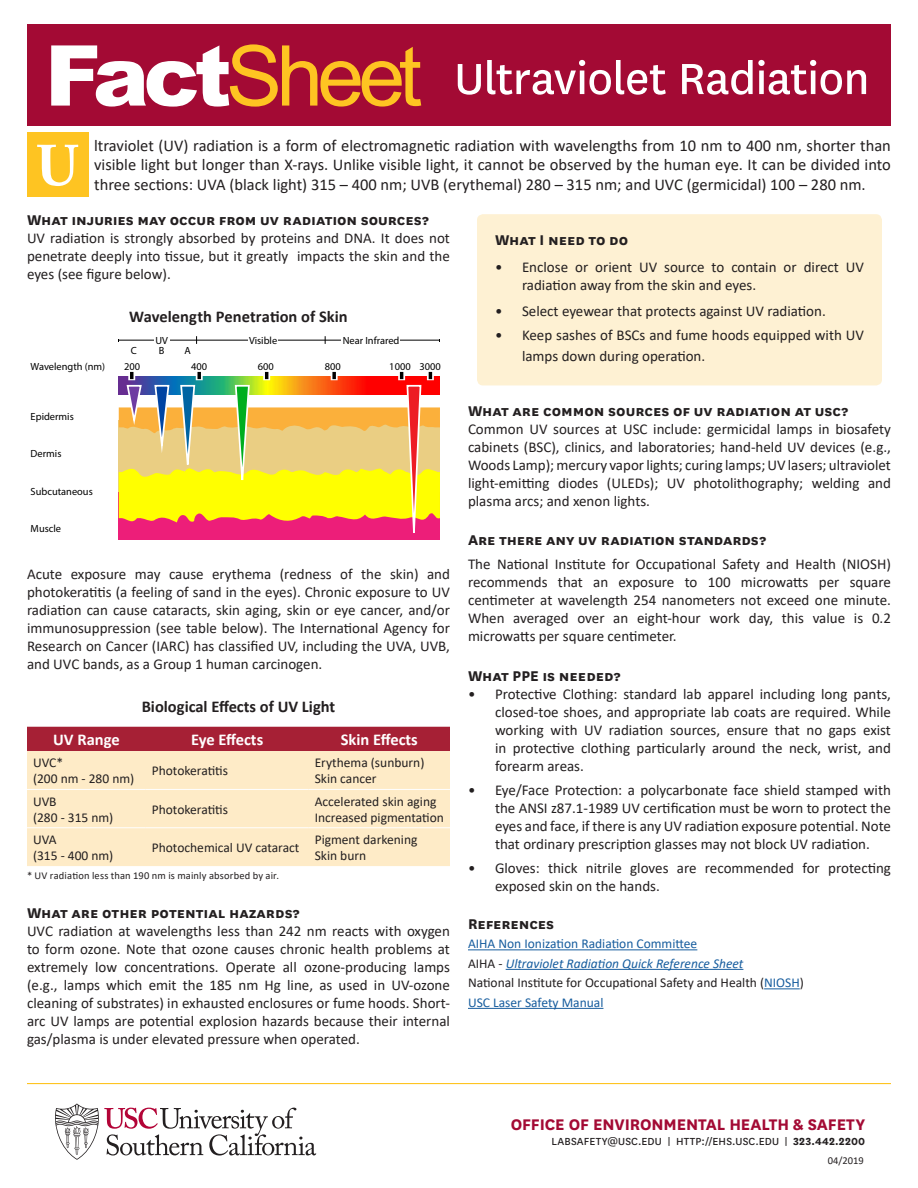
<style>
.page{position:relative;width:918px;height:1188px;background:#fff}
.page>*{position:absolute;margin:0;border:0;box-sizing:border-box;transform-origin:0 0}
.t1{font:84px "Arial";letter-spacing:-.07em;color:#fec422}
.t2{font:700 57px "Adobe Caslon Pro";color:#fff}
.t3{font:51px "National";letter-spacing:-.01em;color:#fff}
.t4{font:700 18px "National";letter-spacing:-.005em;color:#a30a34}
.preamble{font:16.5px/19.8px "Calibri";color:#231f20;text-align:justify}
.body_text_11_pt_left{font:700 16.5px "National";color:#231f20}
.body_text{font:700 16.5px "Calibri";color:#231f20}
.preamble-2{font:700 16.5px "National";color:#231f20}
.body_text-2{font:700 16.5px "Calibri";color:#fff}
.body_text_10_pt{font:15px/18px "Calibri";color:#231f20;text-align:justify}
.body_text-3{font:13.5px "Calibri";color:#231f20}
.body_text_11_pt_left-2{font:13.5px "Calibri";color:#175d9e}
.body_text_11_pt_left-3{font:13.5px "Calibri";color:#231f20}
.body_text_11_pt_left-4{font:italic 13.5px "Calibri";color:#175d9e}
.t5{font:12px "National";letter-spacing:.015em;color:#231f20}
.t6{font:10.5px "Calibri";letter-spacing:.015em;color:#231f20}
.t7{font:10.35px "Myriad Pro";color:#000}
.s1{font-weight:900;color:#fff}
.s2{font-style:normal;color:#231f20}
.s3{color:#175d9e}
.s4{font-weight:700}
</style>
<div class="page">
<div style="left:27px;top:24px;width:864px;height:102px;background:#a30a34"></div>
<hr style="left:27px;top:1083px;width:864px;height:1px;background:#fec422">
<svg style="left:55px;top:1103px;width:261px;height:57px"></svg>
<div style="left:119px;top:468px;width:321px;height:72px;background:#ed1e79"></div>
<hr style="left:119px;top:340px;width:321px;height:1px;background:#000">
<div style="left:154px;top:334px;width:15px;height:12px;background:#fff"></div>
<div style="left:248px;top:334px;width:30px;height:12px;background:#fff"></div>
<div style="left:342px;top:334px;width:58px;height:12px;background:#fff"></div>
<svg style="left:119px;top:372px;width:321px;height:161px"></svg>
<div style="left:27px;top:727px;width:423px;height:24px;background:#a62035"></div>
<div style="left:27px;top:751px;width:423px;height:115px;background:#feebc7"></div>
<hr style="left:27px;top:789px;width:119px;height:1px;background:#fff">
<hr style="left:146px;top:789px;width:163px;height:1px;background:#fff">
<hr style="left:309px;top:789px;width:141px;height:1px;background:#fff">
<hr style="left:27px;top:828px;width:119px;height:1px;background:#fff">
<hr style="left:146px;top:828px;width:163px;height:1px;background:#fff">
<hr style="left:309px;top:828px;width:141px;height:1px;background:#fff">
<hr style="left:468px;top:949px;width:229px;height:1px;background:#175d9e">
<hr style="left:506px;top:969px;width:237px;height:1px;background:#175d9e">
<hr style="left:764px;top:988px;width:36px;height:1px;background:#175d9e">
<hr style="left:468px;top:1008px;width:135px;height:1px;background:#175d9e">
<div style="left:27px;top:132px;width:61px;height:64px;background:#fec422"></div>
<div style="left:477px;top:214px;width:405px;height:171px;background:#fef1d3;border-radius:6px"></div>
<h1 class="t1" style="left:45px;top:18px;width:378px"><span class="s1">Fact</span>Sheet</h1>
<p class="t3" style="left:454px;top:45px;width:417px">Ultraviolet Radiation</p>
<p class="t2" style="left:37px;top:132px;width:43px">U</p>
<p class="preamble" style="left:94px;top:135px;width:798px">ltraviolet (UV) radiation is a form of electromagnetic radiation with wavelengths from 10 nm to 400 nm, shorter than visible light but longer than X-rays. Unlike visible light, it cannot be observed by the human eye. It can be divided into three sections: UVA (black light) 315 – 400 nm; UVB (erythemal) 280 – 315 nm; and UVC (germicidal) 100 – 280 nm.</p>
<p class="body_text_11_pt_left" style="left:27px;top:208px;width:404px">What injuries may occur from uv radiation sources?</p>
<p class="body_text_10_pt" style="left:27px;top:229px;width:425px">UV radiation is strongly absorbed by proteins and DNA. It does not penetrate deeply into tissue, but it greatly impacts the skin and the eyes (see figure below).</p>
<p class="body_text" style="left:129px;top:305px;width:220px">Wavelength Penetration of Skin</p>
<p class="t7" style="left:155px;top:334px;width:14px">UV</p>
<p class="t7" style="left:249px;top:334px;width:30px">Visible</p>
<p class="t7" style="left:343px;top:334px;width:58px">Near Infrared</p>
<p class="t7" style="left:131px;top:344px;width:8px">C</p>
<p class="t7" style="left:159px;top:344px;width:7px">B</p>
<p class="t7" style="left:184px;top:344px;width:8px">A</p>
<p class="t7" style="left:31px;top:360px;width:76px">Wavelength (nm)</p>
<p class="t7" style="left:124px;top:360px;width:18px">200</p>
<p class="t7" style="left:191px;top:360px;width:18px">400</p>
<p class="t7" style="left:258px;top:360px;width:18px">600</p>
<p class="t7" style="left:325px;top:360px;width:18px">800</p>
<p class="t7" style="left:389px;top:360px;width:53px">1000 3000</p>
<p class="t7" style="left:31px;top:410px;width:45px">Epidermis</p>
<p class="t7" style="left:31px;top:447px;width:32px">Dermis</p>
<p class="t7" style="left:31px;top:485px;width:64px">Subcutaneous</p>
<p class="t7" style="left:31px;top:522px;width:32px">Muscle</p>
<p class="body_text_10_pt" style="left:27px;top:565px;width:425px">Acute exposure may cause erythema (redness of the skin) and photokeratitis (a feeling of sand in the eyes). Chronic exposure to UV radiation can cause cataracts, skin aging, skin or eye cancer, and/or immunosuppression (see table below). The International Agency for Research on Cancer (IARC) has classified UV, including the UVA, UVB, and UVC bands, as a Group 1 human carcinogen.</p>
<p class="body_text" style="left:142px;top:695px;width:195px">Biological Effects of UV Light</p>
<p class="body_text-2" style="left:53px;top:728px;width:68px">UV Range</p>
<p class="body_text-2" style="left:191px;top:728px;width:74px">Eye Effects</p>
<p class="body_text-2" style="left:341px;top:728px;width:79px">Skin Effects</p>
<p class="body_text-3" style="left:33px;top:753px;width:32px">UVC*</p>
<p class="body_text-3" style="left:33px;top:770px;width:103px">(200 nm - 280 nm)</p>
<p class="body_text-3" style="left:315px;top:753px;width:111px">Erythema (sunburn)</p>
<p class="body_text-3" style="left:315px;top:770px;width:63px">Skin cancer</p>
<p class="body_text-3" style="left:152px;top:761px;width:78px">Photokeratitis</p>
<p class="body_text-3" style="left:33px;top:792px;width:25px">UVB</p>
<p class="body_text-3" style="left:33px;top:808px;width:82px">(280 - 315 nm)</p>
<p class="body_text-3" style="left:33px;top:830px;width:25px">UVA</p>
<p class="body_text-3" style="left:33px;top:846px;width:82px">(315 - 400 nm)</p>
<p class="body_text-3" style="left:152px;top:800px;width:78px">Photokeratitis</p>
<p class="body_text-3" style="left:152px;top:838px;width:149px">Photochemical UV cataract</p>
<p class="body_text-3" style="left:315px;top:792px;width:123px">Accelerated skin aging</p>
<p class="body_text-3" style="left:315px;top:808px;width:131px">Increased pigmentation</p>
<p class="body_text-3" style="left:315px;top:830px;width:104px">Pigment darkening</p>
<p class="body_text-3" style="left:315px;top:846px;width:53px">Skin burn</p>
<p class="t6" style="left:27px;top:868px;width:254px">* UV radiation less than 190 nm is mainly absorbed by air.</p>
<p class="preamble-2" style="left:27px;top:901px;width:275px">What are other potential hazards?</p>
<p class="body_text_10_pt" style="left:27px;top:921px;width:425px">UVC radiation at wavelengths less than 242 nm reacts with oxygen to form ozone. Note that ozone causes chronic health problems at extremely low concentrations. Operate all ozone-producing lamps (e.g., lamps which emit the 185 nm Hg line, as used in UV-ozone cleaning of substrates) in exhausted enclosures or fume hoods. Short&shy;arc UV lamps are potential explosion hazards because their internal gas/plasma is under elevated pressure when operated.</p>
<p class="preamble-2" style="left:495px;top:228px;width:135px">What I need to do</p>
<p class="body_text_10_pt" style="left:522px;top:257px;width:343px;text-indent:-27px">• Enclose or orient UV source to contain or direct UV radiation away from the skin and eyes.</p>
<p class="body_text_10_pt" style="left:495px;top:302px;width:332px">• Select eyewear that protects against UV radiation.</p>
<p class="body_text_10_pt" style="left:522px;top:325px;width:343px;line-height:20.7px;text-indent:-27px">• Keep sashes of BSCs and fume hoods equipped with UV lamps down during operation.</p>
<p class="body_text_11_pt_left" style="left:468px;top:399px;width:382px">What are common sources of uv radiation at usc?</p>
<p class="body_text_10_pt" style="left:468px;top:419px;width:425px">Common UV sources at USC include: germicidal lamps in biosafety cabinets (BSC), clinics, and laboratories; hand-held UV devices (e.g., Woods Lamp); mercury vapor lights; curing lamps; UV lasers; ultraviolet light-emitting diodes (ULEDs); UV photolithography; welding and plasma arcs; and xenon lights.</p>
<p class="body_text_11_pt_left" style="left:468px;top:529px;width:300px">Are there any uv radiation standards?</p>
<p class="body_text_10_pt" style="left:468px;top:555px;width:425px">The National Institute for Occupational Safety and Health (NIOSH) recommends that an exposure to 100 microwatts per square centimeter at wavelength 254 nanometers not exceed one minute.<br>When averaged over an eight-hour work day, this value is 0.2 microwatts per square centimeter.</p>
<p class="body_text_11_pt_left" style="left:468px;top:664px;width:154px">What PPE is needed?</p>
<p class="body_text_10_pt" style="left:495px;top:685px;width:398px;text-indent:-27px">• Protective Clothing: standard lab apparel including long pants, closed-toe shoes, and appropriate lab coats are required. While working with UV radiation sources, ensure that no gaps exist in protective clothing particularly around the neck, wrist, and forearm areas.</p>
<p class="body_text_10_pt" style="left:495px;top:781px;width:398px;text-indent:-27px">• Eye/Face Protection: a polycarbonate face shield stamped with the ANSI z87.1-1989 UV certification must be worn to protect the eyes and face, if there is any UV radiation exposure potential. Note that ordinary prescription glasses may not block UV radiation.</p>
<p class="body_text_10_pt" style="left:495px;top:859px;width:397px;text-indent:-27px">• Gloves: thick nitrile gloves are recommended for protecting exposed skin on the hands.</p>
<p class="body_text_11_pt_left" style="left:468px;top:912px;width:88px">References</p>
<p class="body_text_11_pt_left-2" style="left:468px;top:934px;width:231px">AIHA Non Ionization Radiation Committee</p>
<p class="body_text_11_pt_left-4" style="left:468px;top:954px;width:277px"><span class="s2">AIHA -</span> Ultraviolet Radiation Quick Reference Sheet</p>
<p class="body_text_11_pt_left-3" style="left:468px;top:973px;width:337px">National Institute for Occupational Safety and Health (<span class="s3">NIOSH</span>)</p>
<p class="body_text_11_pt_left-2" style="left:468px;top:993px;width:137px">USC Laser Safety Manual</p>
<p class="t4" style="left:511px;top:1112px;width:356px">OFFICE OF ENVIRONMENTAL HEALTH &amp; SAFETY</p>
<p class="t5" style="left:551px;top:1134px;width:315px">LABSAFETY@USC.EDU | HTTP://EHS.USC.EDU | <span class="s4">323.442.2200</span></p>
<p class="t6" style="left:828px;top:1154px;width:37px">04/2019</p>
</div>
